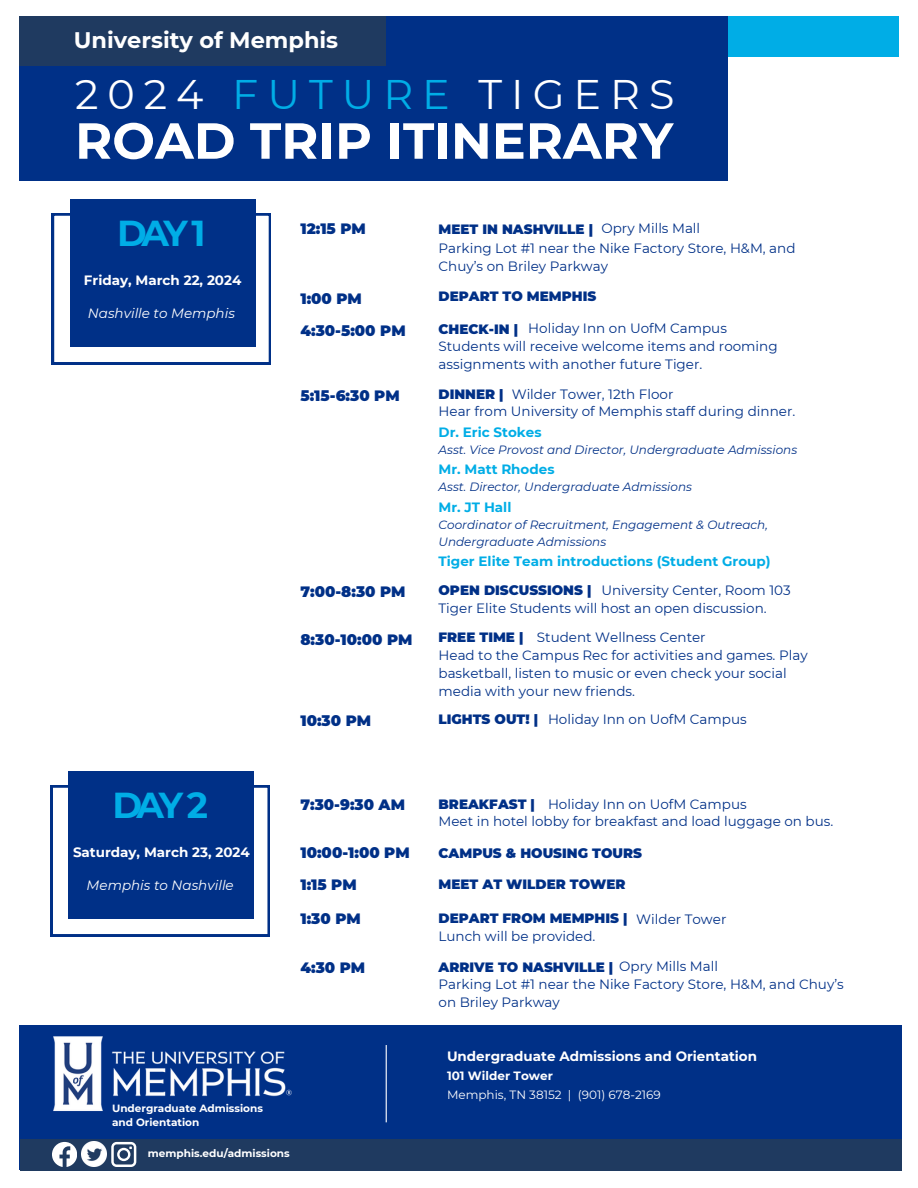
<style>
.page{position:relative;width:918px;height:1188px;background:#fff}
.page>*{position:absolute;margin:0;border:0;box-sizing:border-box;transform-origin:0 0}
.t1{font:700 50.7px "Montserrat";color:#fff}
.t2{font:41.25px "Montserrat";letter-spacing:.215em;color:#fff}
.t3{font:700 36px "Montserrat";letter-spacing:-.155em;color:#00ade6}
.t4{font:700 22.5px "Montserrat";color:#fff}
.t5{font:900 15px "Montserrat";color:#003087}
.t6{font:13.5px/18px "Montserrat";color:#003087}
.t7{font:900 13.5px "Montserrat";color:#003087}
.t8{font:700 13.5px "Montserrat";color:#fff}
.t9{font:700 13.5px "Montserrat";color:#00ade6}
.t10{font:italic 13.5px "Montserrat";color:#fff}
.t11{font:italic 12px/16.8px "Montserrat";color:#003087}
.t12{font:12px "Montserrat";color:#fff}
.t13{font:700 12px "Montserrat";color:#fff}
.t14{font:700 10.5px "Montserrat";color:#fff}
.s1{color:#00ade6}
.s2{font-weight:400}
</style>
<div class="page">
<div style="left:728px;top:16px;width:171px;height:41px;background:#00ade6"></div>
<div style="left:19px;top:16px;width:709px;height:165px;background:#003087"></div>
<div style="left:19px;top:1026px;width:883px;height:144px;background:#003087"></div>
<img style="left:33px;top:1025px;width:285px;height:87px">
<div style="left:20px;top:16px;width:366px;height:50px;background:#1f3a60"></div>
<svg style="left:51px;top:786px;width:219px;height:150px"></svg>
<div style="left:69px;top:771px;width:185px;height:148px;background:#003087"></div>
<svg style="left:52px;top:214px;width:219px;height:150px"></svg>
<div style="left:70px;top:199px;width:185px;height:148px;background:#003087"></div>
<div style="left:21px;top:1139px;width:881px;height:31px;background:#1f3a60"></div>
<hr style="left:386px;top:1045px;width:1px;height:77px;background:#fff">
<svg style="left:52px;top:1142px;width:25px;height:25px"></svg>
<img style="left:82px;top:1142px;width:24px;height:25px">
<svg style="left:111px;top:1142px;width:25px;height:25px"></svg>
<p class="t4" style="left:74px;top:26px;width:266px">University of Memphis</p>
<p class="t2" style="left:75px;top:69px;width:601px">2024 <span class="s1">FUTURE</span> TIGERS</p>
<p class="t1" style="left:75px;top:110px;width:600px">ROAD TRIP ITINERARY</p>
<p class="t3" style="left:117px;top:211px;width:90px">DAY 1</p>
<p class="t8" style="left:84px;top:272px;width:159px">Friday, March 22, 2024</p>
<p class="t10" style="left:88px;top:305px;width:149px">Nashville to Memphis</p>
<p class="t6" style="left:601px;top:219px;width:100px">Opry Mills Mall</p>
<p class="t5" style="left:300px;top:220px;width:67px">12:15 PM</p>
<p class="t7" style="left:439px;top:220px;width:156px">MEET IN NASHVILLE |</p>
<p class="t6" style="left:439px;top:239px;width:359px">Parking Lot #1 near the Nike Factory Store, H&amp;M, and<br>Chuy’s on Briley Parkway</p>
<p class="t5" style="left:300px;top:289px;width:63px">1:00 PM</p>
<p class="t7" style="left:439px;top:288px;width:159px">DEPART TO MEMPHIS</p>
<p class="t5" style="left:300px;top:322px;width:107px">4:30-5:00 PM</p>
<p class="t7" style="left:439px;top:321px;width:81px">CHECK-IN |</p>
<p class="t6" style="left:528px;top:320px;width:200px">Holiday Inn on UofM Campus</p>
<p class="t6" style="left:439px;top:337px;width:341px">Students will receive welcome items and rooming assignments with another future Tiger.</p>
<p class="t5" style="left:300px;top:387px;width:101px">5:15-6:30 PM</p>
<p class="t7" style="left:439px;top:386px;width:67px">DINNER |</p>
<p class="t6" style="left:512px;top:385px;width:163px">Wilder Tower, 12th Floor</p>
<p class="t6" style="left:439px;top:402px;width:358px">Hear from University of Memphis staff during dinner.</p>
<p class="t9" style="left:439px;top:424px;width:104px">Dr. Eric Stokes</p>
<p class="t11" style="left:439px;top:441px;width:360px">Asst. Vice Provost and Director, Undergraduate Admissions</p>
<p class="t9" style="left:439px;top:461px;width:117px">Mr. Matt Rhodes</p>
<p class="t11" style="left:439px;top:479px;width:255px">Asst. Director, Undergraduate Admissions</p>
<p class="t9" style="left:439px;top:499px;width:74px">Mr. JT Hall</p>
<p class="t11" style="left:439px;top:516px;width:331px">Coordinator of Recruitment, Engagement &amp; Outreach,<br>Undergraduate Admissions</p>
<p class="t9" style="left:439px;top:553px;width:334px">Tiger Elite Team introductions (Student Group)</p>
<p class="t5" style="left:300px;top:583px;width:107px">7:00-8:30 PM</p>
<p class="t7" style="left:439px;top:582px;width:154px">OPEN DISCUSSIONS |</p>
<p class="t6" style="left:601px;top:581px;width:191px">University Center, Room 103</p>
<p class="t6" style="left:439px;top:599px;width:330px">Tiger Elite Students will host an open discussion.</p>
<p class="t5" style="left:300px;top:630px;width:114px">8:30-10:00 PM</p>
<p class="t7" style="left:439px;top:629px;width:86px">FREE TIME |</p>
<p class="t6" style="left:537px;top:629px;width:170px">Student Wellness Center</p>
<p class="t6" style="left:439px;top:646px;width:371px">Head to the Campus Rec for activities and games. Play basketball, listen to music or even check your social media with your new friends.</p>
<p class="t5" style="left:300px;top:712px;width:72px">10:30 PM</p>
<p class="t7" style="left:439px;top:711px;width:101px">LIGHTS OUT! |</p>
<p class="t6" style="left:548px;top:710px;width:200px">Holiday Inn on UofM Campus</p>
<p class="t3" style="left:112px;top:783px;width:97px">DAY 2</p>
<p class="t6" style="left:548px;top:795px;width:200px">Holiday Inn on UofM Campus</p>
<p class="t5" style="left:300px;top:796px;width:106px">7:30-9:30 AM</p>
<p class="t7" style="left:439px;top:796px;width:98px">BREAKFAST |</p>
<p class="t6" style="left:439px;top:813px;width:396px">Meet in hotel lobby for breakfast and load luggage on bus.</p>
<p class="t8" style="left:73px;top:844px;width:178px">Saturday, March 23, 2024</p>
<p class="t5" style="left:300px;top:844px;width:111px">10:00-1:00 PM</p>
<p class="t7" style="left:439px;top:844px;width:205px">CAMPUS &amp; HOUSING TOURS</p>
<p class="t5" style="left:300px;top:876px;width:58px">1:15 PM</p>
<p class="t7" style="left:439px;top:876px;width:189px">MEET AT WILDER TOWER</p>
<p class="t5" style="left:300px;top:910px;width:62px">1:30 PM</p>
<p class="t7" style="left:439px;top:910px;width:190px">DEPART FROM MEMPHIS |</p>
<p class="t6" style="left:439px;top:927px;width:158px">Lunch will be provided.</p>
<p class="t10" style="left:87px;top:877px;width:149px">Memphis to Nashville</p>
<p class="t6" style="left:636px;top:910px;width:92px">Wilder Tower</p>
<p class="t5" style="left:300px;top:958px;width:66px">4:30 PM</p>
<p class="t7" style="left:439px;top:959px;width:281px">ARRIVE TO NASHVILLE | <span class="s2">Opry Mills Mall</span></p>
<p class="t6" style="left:439px;top:975px;width:407px">Parking Lot #1 near the Nike Factory Store, H&amp;M, and Chuy’s on Briley Parkway</p>
<p class="t14" style="left:112px;top:1102px;width:152px">Undergraduate Admissions</p>
<p class="t14" style="left:112px;top:1116px;width:89px">and Orientation</p>
<p class="t14" style="left:148px;top:1147px;width:143px">memphis.edu/admissions</p>
<p class="t8" style="left:447px;top:1048px;width:312px">Undergraduate Admissions and Orientation</p>
<p class="t13" style="left:447px;top:1068px;width:107px">101 Wilder Tower</p>
<p class="t12" style="left:447px;top:1088px;width:215px">Memphis, TN 38152 | (901) 678-2169</p>
</div>
